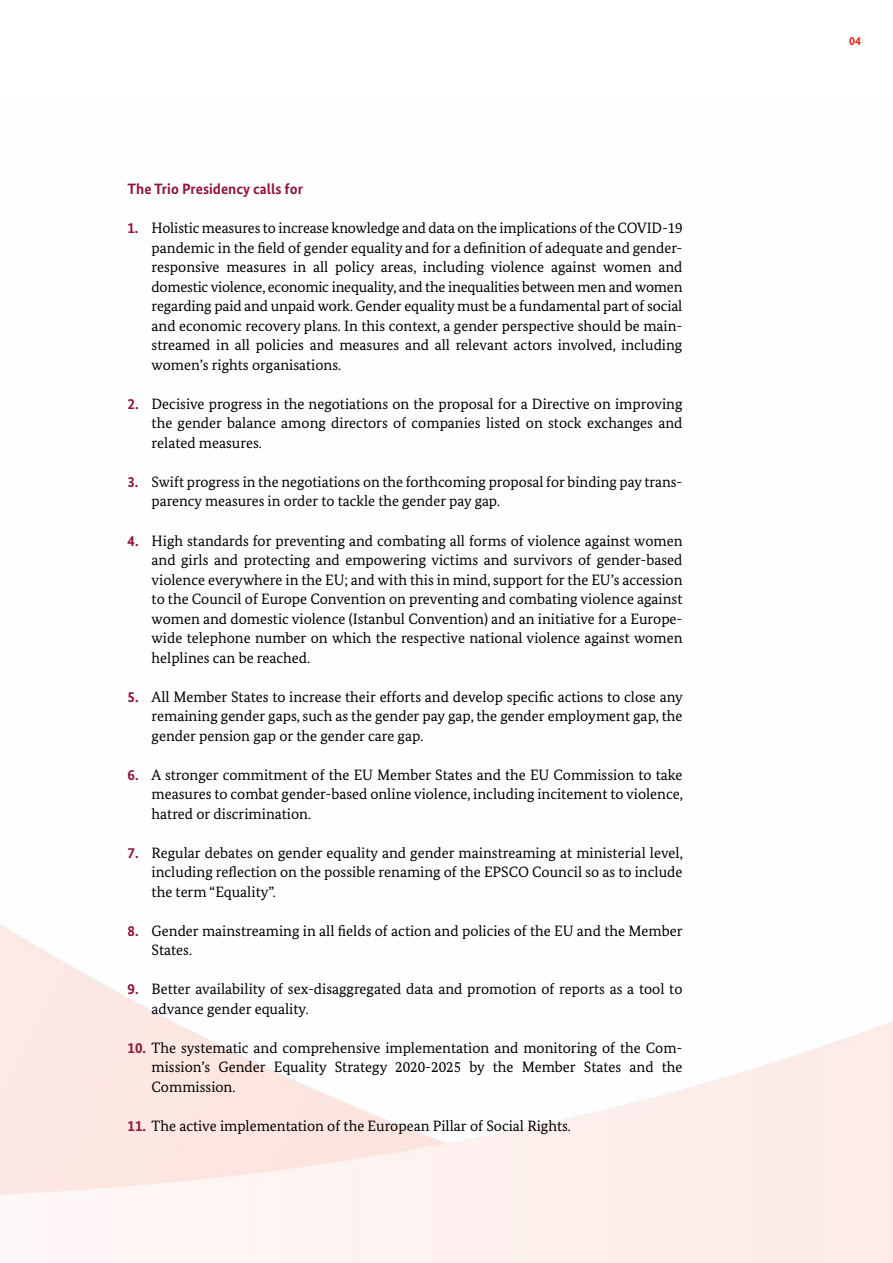
<style>
.page{position:relative;width:893px;height:1263px;background:#fff}
.page>*{position:absolute;margin:0;border:0;box-sizing:border-box;transform-origin:0 0}
.t1{font:15px/19.5px "Bundes Serif";color:#000}
.t2{font:700 15px "Bundes Sans";color:#8e1538}
.t3{font:700 12px "Bundes Sans";color:#e1261d}
.s1{font-family:"Bundes Sans";font-weight:700;color:#8e1538}
</style>
<div class="page">
<h2 class="t2" style="left:128px;top:180px;width:177px">The Trio Presidency calls for</h2>
<p class="t1" style="left:152px;top:218px;width:532px;text-indent:-24px"><span class="s1">1.</span> Holistic measures to increase knowledge and data on the implications of the COVID-19 pandemic in the field of gender equality and for a definition of adequate and gender&shy;responsive measures in all policy areas, including violence against women and domestic violence, economic inequality, and the inequalities between men and women regarding paid and unpaid work. Gender equality must be a fundamental part of social and economic recovery plans. In this context, a gender perspective should be main&shy;streamed in all policies and measures and all relevant actors involved, including women’s rights organisations.</p>
<p class="t1" style="left:152px;top:394px;width:532px;text-align:justify;text-indent:-24px"><span class="s1">2.</span> Decisive progress in the negotiations on the proposal for a Directive on improving the gender balance among directors of companies listed on stock exchanges and related measures.</p>
<p class="t1" style="left:152px;top:472px;width:531px;text-indent:-24px"><span class="s1">3.</span> Swift progress in the negotiations on the forthcoming proposal for binding pay trans&shy;parency measures in order to tackle the gender pay gap.</p>
<p class="t1" style="left:152px;top:530px;width:532px;text-align:justify;text-indent:-24px"><span class="s1">4.</span> High standards for preventing and combating all forms of violence against women and girls and protecting and empowering victims and survivors of gender-based violence everywhere in the EU; and with this in mind, support for the EU’s accession to the Council of Europe Convention on preventing and combating violence against women and domestic violence (Istanbul Convention) and an initiative for a Europe&shy;wide telephone number on which the respective national violence against women helplines can be reached.</p>
<p class="t1" style="left:152px;top:686px;width:533px;text-align:justify;text-indent:-24px"><span class="s1">5.</span> All Member States to increase their efforts and develop specific actions to close any remaining gender gaps, such as the gender pay gap, the gender employment gap, the gender pension gap or the gender care gap.</p>
<p class="t1" style="left:152px;top:764px;width:533px;text-align:justify;text-indent:-24px"><span class="s1">6.</span> A stronger commitment of the EU Member States and the EU Commission to take measures to combat gender-based online violence, including incitement to violence, hatred or discrimination.</p>
<p class="t1" style="left:152px;top:842px;width:533px;text-align:justify;text-indent:-24px"><span class="s1">7.</span> Regular debates on gender equality and gender mainstreaming at ministerial level, including reflection on the possible renaming of the EPSCO Council so as to include the term “Equality”.</p>
<p class="t1" style="left:152px;top:920px;width:532px;text-indent:-24px"><span class="s1">8.</span> Gender mainstreaming in all fields of action and policies of the EU and the Member<br>States.</p>
<p class="t1" style="left:152px;top:979px;width:532px;text-indent:-24px"><span class="s1">9.</span> Better availability of sex-disaggregated data and promotion of reports as a tool to advance gender equality.</p>
<p class="t1" style="left:152px;top:1037px;width:532px;text-indent:-24px"><span class="s1">10.</span> The systematic and comprehensive implementation and monitoring of the Com&shy;mission’s Gender Equality Strategy 2020-2025 by the Member States and the<br>Commission.</p>
<p class="t1" style="left:128px;top:1115px;width:445px"><span class="s1">11.</span> The active implementation of the European Pillar of Social Rights.</p>
<p class="t3" style="left:849px;top:34px;width:13px">04</p>
</div>
